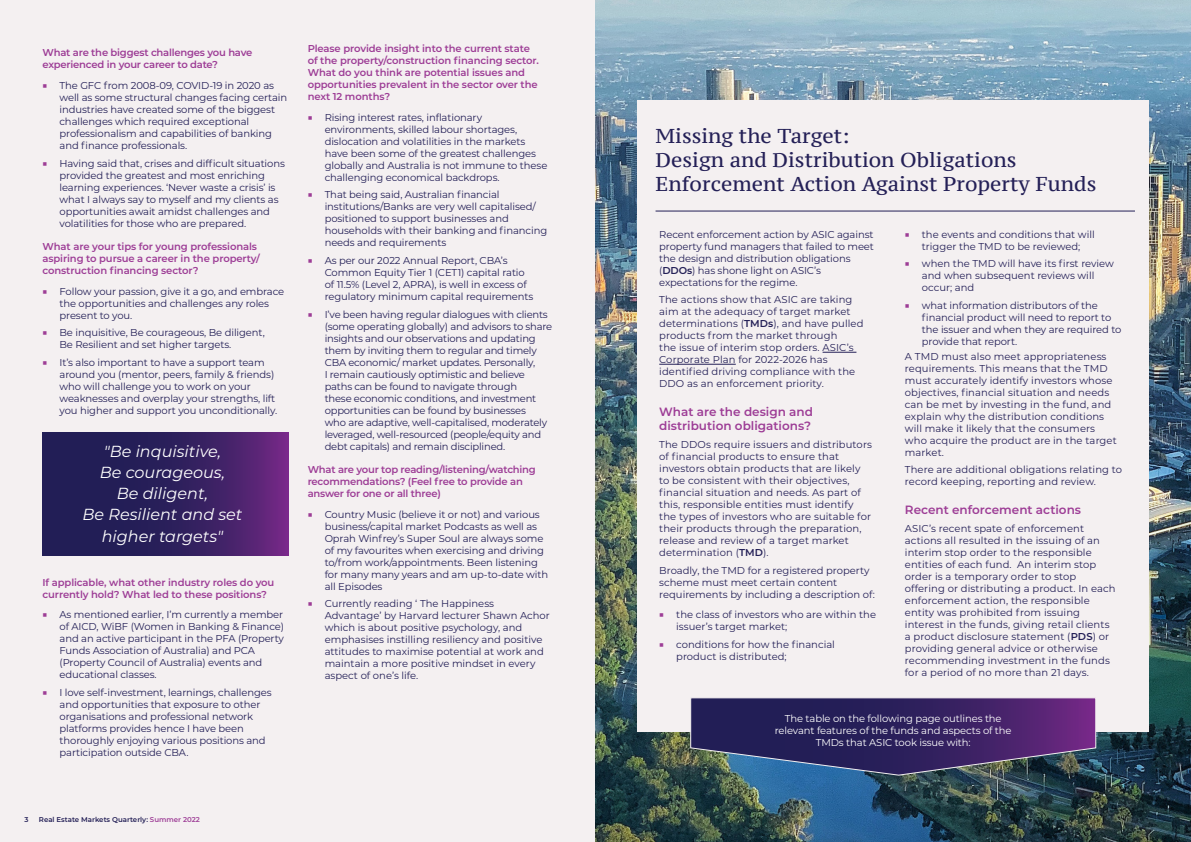
<style>
.page{position:relative;width:1191px;height:842px;background:#f4f0f1}
.page>*{position:absolute;margin:0;border:0;box-sizing:border-box;transform-origin:0 0}
.t1{font:20px/24px "PT Serif Caption";color:#242057}
.t2{font:italic 16px/21.2px "Montserrat";color:#fff;text-align:center}
.t3{font:600 12px/14.4px "Montserrat";color:#9d3d96}
.t4{font:10px/12px "Montserrat";letter-spacing:-.01em;color:#242057}
.t5{font:10px/12px "Montserrat";letter-spacing:.01em;color:#242057}
.t6{font:600 10px/12px "Montserrat";letter-spacing:-.01em;color:#9d3d96}
.t7{font:10px/12px "Montserrat";letter-spacing:-.01em;color:#fff;text-align:center}
.t8{font:600 7px "Montserrat";color:#242057}
.s1{font-family:"Minion Pro";font-weight:700;font-size:12px;color:#9d3d96}
.s2{color:#9d3d96}
.s3{font-weight:600}
</style>
<div class="page">
<img style="left:595px;top:0;width:596px;height:842px">
<div style="left:637px;top:100px;width:511px;height:631px;background:#f4f0f1"></div>
<svg style="left:689px;top:697px;width:407px;height:79px;background:#3b3167"></svg>
<svg style="left:43px;top:432px;width:245px;height:124px;background:#352060"></svg>
<hr style="left:822px;top:352px;width:34px;height:1px;background:#242057">
<hr style="left:659px;top:364px;width:77px;height:1px;background:#242057">
<hr style="left:655px;top:211px;width:480px;height:1px;background:#242057">
<p class="t6" style="left:43px;top:46px;width:211px">What are the biggest challenges you have experienced in your career to date?</p>
<p class="t4" style="left:60px;top:79px;width:229px;text-indent:-17px"><span class="s1">■</span> The GFC from 2008-09, COVID-19 in 2020 as well as some structural changes facing certain industries have created some of the biggest challenges which required exceptional professionalism and capabilities of banking and finance professionals.</p>
<p class="t4" style="left:60px;top:157px;width:227px;text-indent:-17px"><span class="s1">■</span> Having said that, crises and difficult situations provided the greatest and most enriching learning experiences. ‘Never waste a crisis’ is what I always say to myself and my clients as opportunities await amidst challenges and volatilities for those who are prepared.</p>
<p class="t6" style="left:43px;top:240px;width:219px">What are your tips for young professionals aspiring to pursue a career in the property/ construction financing sector?</p>
<p class="t4" style="left:60px;top:285px;width:226px;text-indent:-17px"><span class="s1">■</span> Follow your passion, give it a go, and embrace the opportunities and challenges any roles present to you.</p>
<p class="t4" style="left:60px;top:326px;width:207px;text-indent:-17px"><span class="s1">■</span> Be inquisitive, Be courageous, Be diligent,<br>Be Resilient and set higher targets.</p>
<p class="t4" style="left:60px;top:356px;width:219px;text-indent:-17px"><span class="s1">■</span> It’s also important to have a support team around you (mentor, peers, family &amp; friends) who will challenge you to work on your weaknesses and overplay your strengths, lift you higher and support you unconditionally.</p>
<h2 class="t2" style="left:83px;top:440px;width:161px">"Be inquisitive,<br>Be courageous,<br>Be diligent,<br>Be Resilient and set higher targets"</h2>
<p class="t6" style="left:43px;top:576px;width:233px">If applicable, what other industry roles do you currently hold? What led to these positions?</p>
<p class="t4" style="left:60px;top:608px;width:226px;text-indent:-17px"><span class="s1">■</span> As mentioned earlier, I’m currently a member of AICD, WiBF (Women in Banking &amp; Finance) and an active participant in the PFA (Property Funds Association of Australia) and PCA (Property Council of Australia) events and educational classes.</p>
<p class="t4" style="left:60px;top:686px;width:214px;text-indent:-17px"><span class="s1">■</span> I love self-investment, learnings, challenges and opportunities that exposure to other organisations and professional network platforms provides hence I have been thoroughly enjoying various positions and participation outside CBA.</p>
<p class="t6" style="left:308px;top:42px;width:233px">Please provide insight into the current state of the property/construction financing sector.<br>What do you think are potential issues and opportunities prevalent in the sector over the next 12 months?</p>
<p class="t4" style="left:325px;top:111px;width:224px;text-indent:-17px"><span class="s1">■</span> Rising interest rates, inflationary environments, skilled labour shortages, dislocation and volatilities in the markets have been some of the greatest challenges globally and Australia is not immune to these challenging economical backdrops.</p>
<p class="t4" style="left:325px;top:188px;width:224px;text-indent:-17px"><span class="s1">■</span> That being said, Australian financial institutions/Banks are very well capitalised/ positioned to support businesses and households with their banking and financing needs and requirements</p>
<p class="t4" style="left:325px;top:254px;width:210px;text-indent:-17px"><span class="s1">■</span> As per our 2022 Annual Report, CBA’s Common Equity Tier 1 (CET1) capital ratio of 11.5% (Level 2, APRA), is well in excess of regulatory minimum capital requirements</p>
<p class="t4" style="left:325px;top:308px;width:229px;text-indent:-17px"><span class="s1">■</span> I’ve been having regular dialogues with clients (some operating globally) and advisors to share insights and our observations and updating them by inviting them to regular and timely CBA economic/ market updates. Personally,<br>I remain cautiously optimistic and believe paths can be found to navigate through<br>these economic conditions, and investment opportunities can be found by businesses<br>who are adaptive, well-capitalised, moderately leveraged, well-resourced (people/equity and debt capitals) and remain disciplined.</p>
<p class="t6" style="left:308px;top:463px;width:230px">What are your top reading/listening/watching recommendations? (Feel free to provide an answer for one or all three)</p>
<p class="t4" style="left:325px;top:508px;width:225px;text-indent:-17px"><span class="s1">■</span> Country Music (believe it or not) and various business/capital market Podcasts as well as Oprah Winfrey’s Super Soul are always some of my favourites when exercising and driving to/from work/appointments. Been listening for many many years and am up-to-date with all Episodes</p>
<p class="t4" style="left:325px;top:597px;width:227px;text-indent:-17px"><span class="s1">■</span> Currently reading ‘ The Happiness Advantage’ by Harvard lecturer Shawn Achor which is about positive psychology, and emphasises instilling resiliency and positive attitudes to maximise potential at work and maintain a more positive mindset in every aspect of one’s life.</p>
<p class="t8" style="left:24px;top:814px;width:6px">3</p>
<p class="t8" style="left:39px;top:814px;width:163px">Real Estate Markets Quarterly: <span class="s2">Summer 2022</span></p>
<h1 class="t1" style="left:655px;top:123px;width:442px">Missing the Target:<br>Design and Distribution Obligations<br>Enforcement Action Against Property Funds</h1>
<p class="t4" style="left:659px;top:228px;width:216px">Recent enforcement action by ASIC against property fund managers that failed to meet the design and distribution obligations (<span class="s3">DDOs</span>) has shone light on ASIC’s expectations for the regime.</p>
<p class="t5" style="left:659px;top:293px;width:206px">The actions show that ASIC are taking aim at the adequacy of target market determinations (<span class="s3">TMDs</span>), and have pulled products from the market through<br>the issue of interim stop orders. ASIC’s Corporate Plan for 2022-2026 has identified driving compliance with the DDO as an enforcement priority.</p>
<p class="t3" style="left:659px;top:404px;width:155px">What are the design and distribution obligations?</p>
<p class="t5" style="left:659px;top:438px;width:214px">The DDOs require issuers and distributors of financial products to ensure that investors obtain products that are likely to be consistent with their objectives, financial situation and needs. As part of this, responsible entities must identify the types of investors who are suitable for their products through the preparation, release and review of a target market determination (<span class="s3">TMD</span>).</p>
<p class="t4" style="left:659px;top:564px;width:217px">Broadly, the TMD for a registered property scheme must meet certain content requirements by including a description of:</p>
<p class="t4" style="left:676px;top:608px;width:201px;text-indent:-17px"><span class="s1">■</span> the class of investors who are within the issuer’s target market;</p>
<p class="t4" style="left:676px;top:638px;width:160px;text-indent:-17px"><span class="s1">■</span> conditions for how the financial product is distributed;</p>
<p class="t4" style="left:905px;top:228px;width:191px;text-align:center"><span class="s1">■</span> the events and conditions that will trigger the TMD to be reviewed;</p>
<p class="t4" style="left:922px;top:257px;width:194px;text-indent:-17px"><span class="s1">■</span> when the TMD will have its first review and when subsequent reviews will occur; and</p>
<p class="t4" style="left:922px;top:299px;width:201px;text-indent:-17px"><span class="s1">■</span> what information distributors of the financial product will need to report to the issuer and when they are required to provide that report.</p>
<p class="t5" style="left:905px;top:350px;width:213px">A TMD must also meet appropriateness requirements. This means that the TMD must accurately identify investors whose objectives, financial situation and needs can be met by investing in the fund, and explain why the distribution conditions will make it likely that the consumers who acquire the product are in the target market.</p>
<p class="t5" style="left:905px;top:463px;width:219px">There are additional obligations relating to record keeping, reporting and review.</p>
<p class="t3" style="left:905px;top:502px;width:178px">Recent enforcement actions</p>
<p class="t5" style="left:905px;top:522px;width:212px">ASIC’s recent spate of enforcement actions all resulted in the issuing of an interim stop order to the responsible entities of each fund. An interim stop order is a temporary order to stop offering or distributing a product. In each enforcement action, the responsible entity was prohibited from issuing interest in the funds, giving retail clients a product disclosure statement (<span class="s3">PDS</span>) or providing general advice or otherwise recommending investment in the funds for a period of no more than 21 days.</p>
<p class="t7" style="left:775px;top:712px;width:238px">The table on the following page outlines the relevant features of the funds and aspects of the<br>TMDs that ASIC took issue with:</p>
</div>
